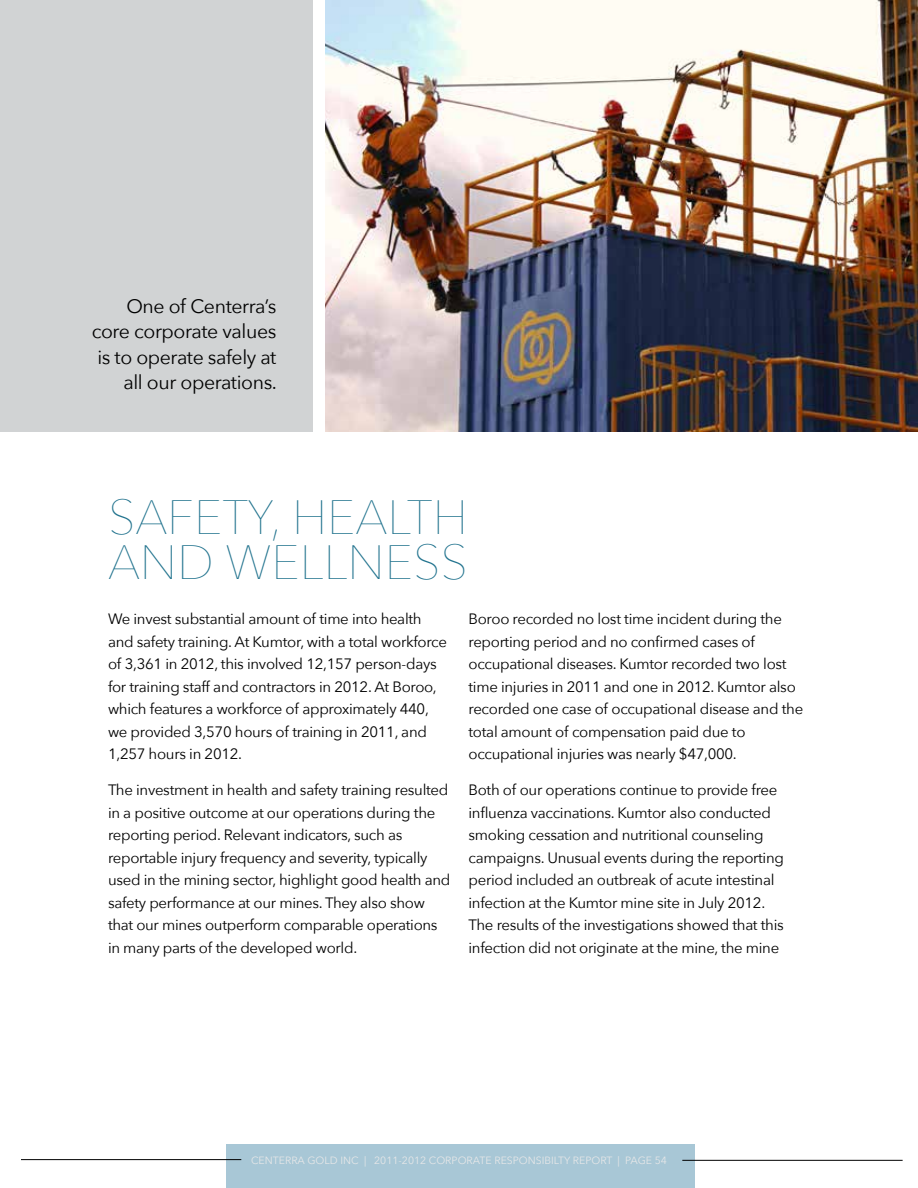
<style>
.page{position:relative;width:918px;height:1188px;background:#fff}
.page>*{position:absolute;margin:0;border:0;box-sizing:border-box;transform-origin:0 0}
.t1{font:200 48px "Avenir Next";color:#20728d}
.t2{font:19.5px/25.5px "Avenir Next";letter-spacing:-.02em;color:#000;text-align:right}
.t3{font:15px/22.5px "Avenir Next";letter-spacing:-.02em;color:#000}
.t4{font:10.5px "Avenir Next";color:#e6e7e8}
</style>
<div class="page">
<div style="left:226px;top:1144px;width:468px;height:44px;background:#a8c7d6"></div>
<hr style="left:21px;top:1159px;width:220px;height:1px;background:#000">
<hr style="left:682px;top:1160px;width:221px;height:1px;background:#000">
<div style="left:0;top:0;width:312px;height:432px;background:#d1d3d4"></div>
<img style="left:325px;top:0;width:593px;height:432px">
<h2 class="t2" style="left:92px;top:293px;width:187px">One of Centerra’s core corporate values is to operate safely at all our operations.</h2>
<h1 class="t1" style="left:108px;top:489px;width:29px">SAFET</h1>
<h1 class="t1" style="left:248px;top:489px;width:73px">Y, HEALTH</h1>
<h1 class="t1" style="left:108px;top:534px;width:35px">AND</h1>
<h1 class="t1" style="left:226px;top:534px;width:31px">WELLNESS</h1>
<p class="t3" style="left:108px;top:608px;width:341px">We invest substantial amount of time into health and safety training. At Kumtor, with a total workforce of 3,361 in 2012, this involved 12,157 person-days for training staff and contractors in 2012. At Boroo, which features a workforce of approximately 440, we provided 3,570 hours of training in 2011, and 1,257 hours in 2012.</p>
<p class="t3" style="left:108px;top:779px;width:344px">The investment in health and safety training resulted in a positive outcome at our operations during the reporting period. Relevant indicators, such as reportable injury frequency and severity, typically used in the mining sector, highlight good health and safety performance at our mines. They also show that our mines outperform comparable operations in many parts of the developed world.</p>
<p class="t3" style="left:469px;top:608px;width:336px">Boroo recorded no lost time incident during the reporting period and no confirmed cases of occupational diseases. Kumtor recorded two lost time injuries in 2011 and one in 2012. Kumtor also recorded one case of occupational disease and the total amount of compensation paid due to occupational injuries was nearly $47,000.</p>
<p class="t3" style="left:469px;top:779px;width:317px">Both of our operations continue to provide free influenza vaccinations. Kumtor also conducted smoking cessation and nutritional counseling campaigns. Unusual events during the reporting period included an outbreak of acute intestinal infection at the Kumtor mine site in July 2012.<br>The results of the investigations showed that this infection did not originate at the mine, the mine</p>
<p class="t4" style="left:251px;top:1154px;width:417px">CENTERRA GOLD INC | 2011-2012 CORPORATE RESPONSIBILTY REPORT | PAGE 54</p>
</div>
